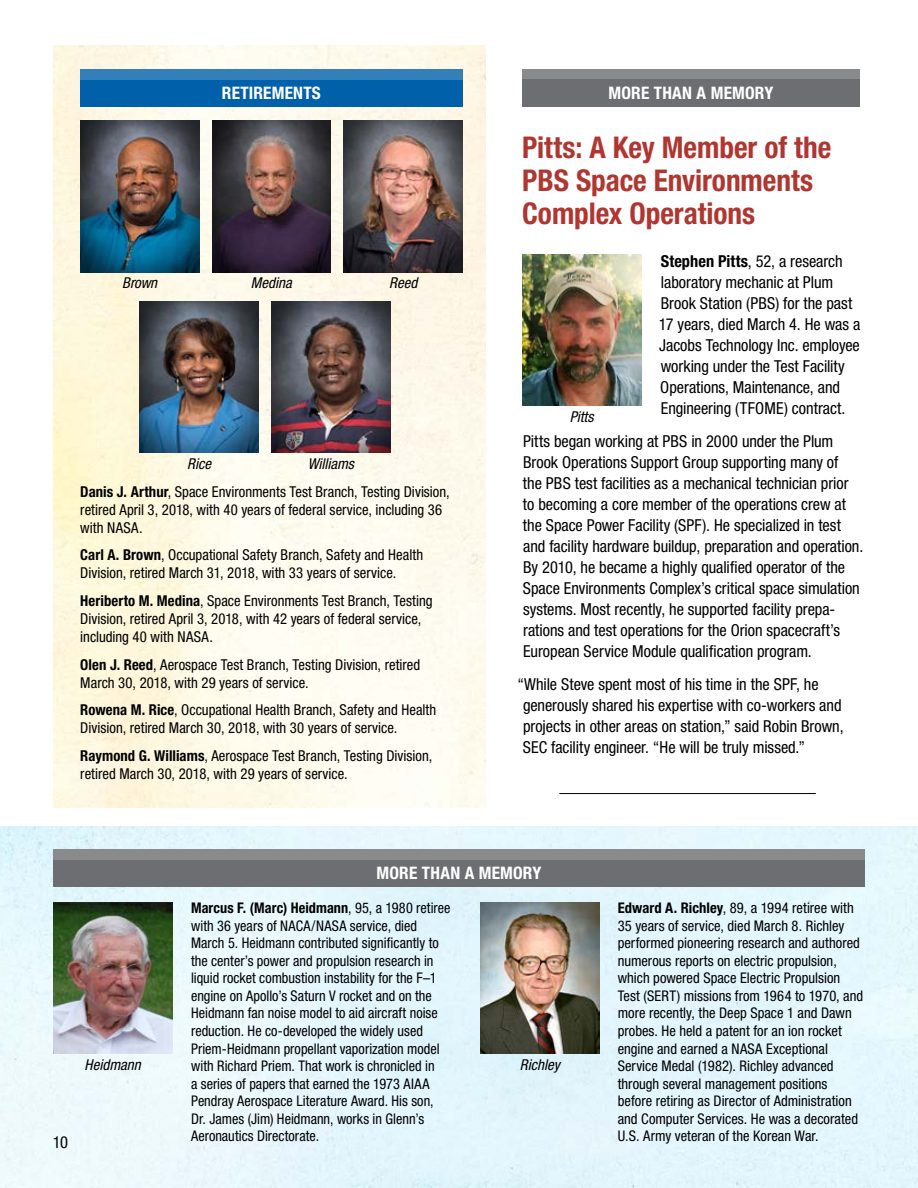
<style>
.page{position:relative;width:918px;height:1188px;background:#fff}
.page>*{position:absolute;margin:0;border:0;box-sizing:border-box;transform-origin:0 0}
.t1{font:700 condensed 30px/33px "Helvetica Neue LT Std";color:#b03731}
.t2{font:700 condensed 17.25px "Helvetica Neue LT Std";letter-spacing:.01em;color:#fff}
.t3{font:condensed 16.5px/21px "Helvetica Neue LT Std";letter-spacing:-.005em;color:#000}
.t4{font:condensed 15px/18px "Helvetica Neue LT Std";color:#000}
.t5{font:italic condensed 15px "Helvetica Neue LT Std";color:#000}
.t6{font:condensed 14.7px/17.5px "Helvetica Neue LT Std";letter-spacing:.005em;color:#000}
.s1{font-weight:700}
</style>
<div class="page">
<img style="left:53px;top:45px;width:433px;height:763px">
<img style="left:80px;top:121px;width:119px;height:151px">
<img style="left:140px;top:301px;width:118px;height:151px">
<img style="left:212px;top:121px;width:119px;height:151px">
<img style="left:271px;top:301px;width:119px;height:151px">
<img style="left:344px;top:121px;width:119px;height:151px">
<div style="left:80px;top:69px;width:383px;height:37px;background:#0061aa"></div>
<div style="left:80px;top:69px;width:383px;height:10px;background:#327fba"></div>
<img style="left:0;top:826px;width:918px;height:362px">
<div style="left:53px;top:849px;width:812px;height:37px;background:#6d6e71"></div>
<div style="left:53px;top:849px;width:812px;height:10px;background:#898a8c"></div>
<img style="left:53px;top:903px;width:119px;height:151px">
<img style="left:480px;top:903px;width:119px;height:151px">
<div style="left:522px;top:69px;width:338px;height:37px;background:#6d6e71"></div>
<div style="left:522px;top:69px;width:338px;height:10px;background:#898a8c"></div>
<img style="left:522px;top:254px;width:119px;height:151px">
<hr style="left:559px;top:793px;width:257px;height:1px;background:#000">
<h3 class="t2" style="left:222px;top:82px;width:100px">RETIREMENTS</h3>
<p class="t5" style="left:122px;top:274px;width:37px">Brown</p>
<p class="t5" style="left:251px;top:274px;width:42px">Medina</p>
<p class="t5" style="left:389px;top:274px;width:30px">Reed</p>
<p class="t5" style="left:187px;top:455px;width:25px">Rice</p>
<p class="t5" style="left:308px;top:455px;width:48px">Williams</p>
<p class="t4" style="left:80px;top:482px;width:371px"><span class="s1">Danis J. Arthur</span>, Space Environments Test Branch, Testing Division, retired April 3, 2018, with 40 years of federal service, including 36 with NASA.</p>
<p class="t4" style="left:80px;top:546px;width:344px"><span class="s1">Carl A. Brown</span>, Occupational Safety Branch, Safety and Health<br>Division, retired March 31, 2018, with 33 years of service.</p>
<p class="t4" style="left:80px;top:592px;width:354px"><span class="s1">Heriberto M. Medina</span>, Space Environments Test Branch, Testing<br>Division, retired April 3, 2018, with 42 years of federal service, including 40 with NASA.</p>
<p class="t4" style="left:80px;top:655px;width:341px"><span class="s1">Olen J. Reed</span>, Aerospace Test Branch, Testing Division, retired<br>March 30, 2018, with 29 years of service.</p>
<p class="t4" style="left:80px;top:701px;width:358px"><span class="s1">Rowena M. Rice</span>, Occupational Health Branch, Safety and Health<br>Division, retired March 30, 2018, with 30 years of service.</p>
<p class="t4" style="left:80px;top:747px;width:354px"><span class="s1">Raymond G. Williams</span>, Aerospace Test Branch, Testing Division, retired March 30, 2018, with 29 years of service.</p>
<h3 class="t2" style="left:608px;top:82px;width:166px">MORE THAN A MEMORY</h3>
<h4 class="t1" style="left:522px;top:131px;width:311px">Pitts: A Key Member of the<br>PBS Space Environments<br>Complex Operations</h4>
<p class="t3" style="left:659px;top:251px;width:203px"><span class="s1">Stephen Pitts</span>, 52, a research laboratory mechanic at Plum<br>Brook Station (PBS) for the past<br>17 years, died March 4. He was a<br>Jacobs Technology Inc. employee working under the Test Facility<br>Operations, Maintenance, and<br>Engineering (TFOME) contract.</p>
<p class="t3" style="left:523px;top:431px;width:342px">Pitts began working at PBS in 2000 under the Plum Brook Operations Support Group supporting many of<br>the PBS test facilities as a mechanical technician prior to becoming a core member of the operations crew at the Space Power Facility (SPF). He specialized in test and facility hardware buildup, preparation and operation.<br>By 2010, he became a highly qualified operator of the Space Environments Complex’s critical space simulation systems. Most recently, he supported facility prepa&shy;rations and test operations for the Orion spacecraft’s European Service Module qualification program.</p>
<p class="t3" style="left:523px;top:674px;width:322px;text-indent:-5px">“While Steve spent most of his time in the SPF, he generously shared his expertise with co-workers and projects in other areas on station,” said Robin Brown, SEC facility engineer. “He will be truly missed.”</p>
<p class="t5" style="left:570px;top:408px;width:25px">Pitts</p>
<p class="t3" style="left:53px;top:1132px;width:17px">10</p>
<h3 class="t2" style="left:377px;top:863px;width:166px">MORE THAN A MEMORY</h3>
<p class="t6" style="left:191px;top:899px;width:261px"><span class="s1">Marcus F. (Marc) Heidmann</span>, 95, a 1980 retiree with 36 years of NACA/NASA service, died March 5. Heidmann contributed significantly to the center’s power and propulsion research in liquid rocket combustion instability for the F–1 engine on Apollo’s Saturn V rocket and on the Heidmann fan noise model to aid aircraft noise reduction. He co-developed the widely used Priem-Heidmann propellant vaporization model with Richard Priem. That work is chronicled in<br>a series of papers that earned the 1973 AIAA Pendray Aerospace Literature Award. His son, Dr. James (Jim) Heidmann, works in Glenn’s Aeronautics Directorate.</p>
<p class="t6" style="left:618px;top:899px;width:247px"><span class="s1">Edward A. Richley</span>, 89, a 1994 retiree with 35 years of service, died March 8. Richley performed pioneering research and authored numerous reports on electric propulsion, which powered Space Electric Propulsion Test (SERT) missions from 1964 to 1970, and more recently, the Deep Space 1 and Dawn probes. He held a patent for an ion rocket engine and earned a NASA Exceptional Service Medal (1982). Richley advanced through several management positions before retiring as Director of Administration and Computer Services. He was a decorated U.S. Army veteran of the Korean War.</p>
<p class="t5" style="left:85px;top:1056px;width:58px">Heidmann</p>
<p class="t5" style="left:520px;top:1056px;width:41px">Richley</p>
</div>
